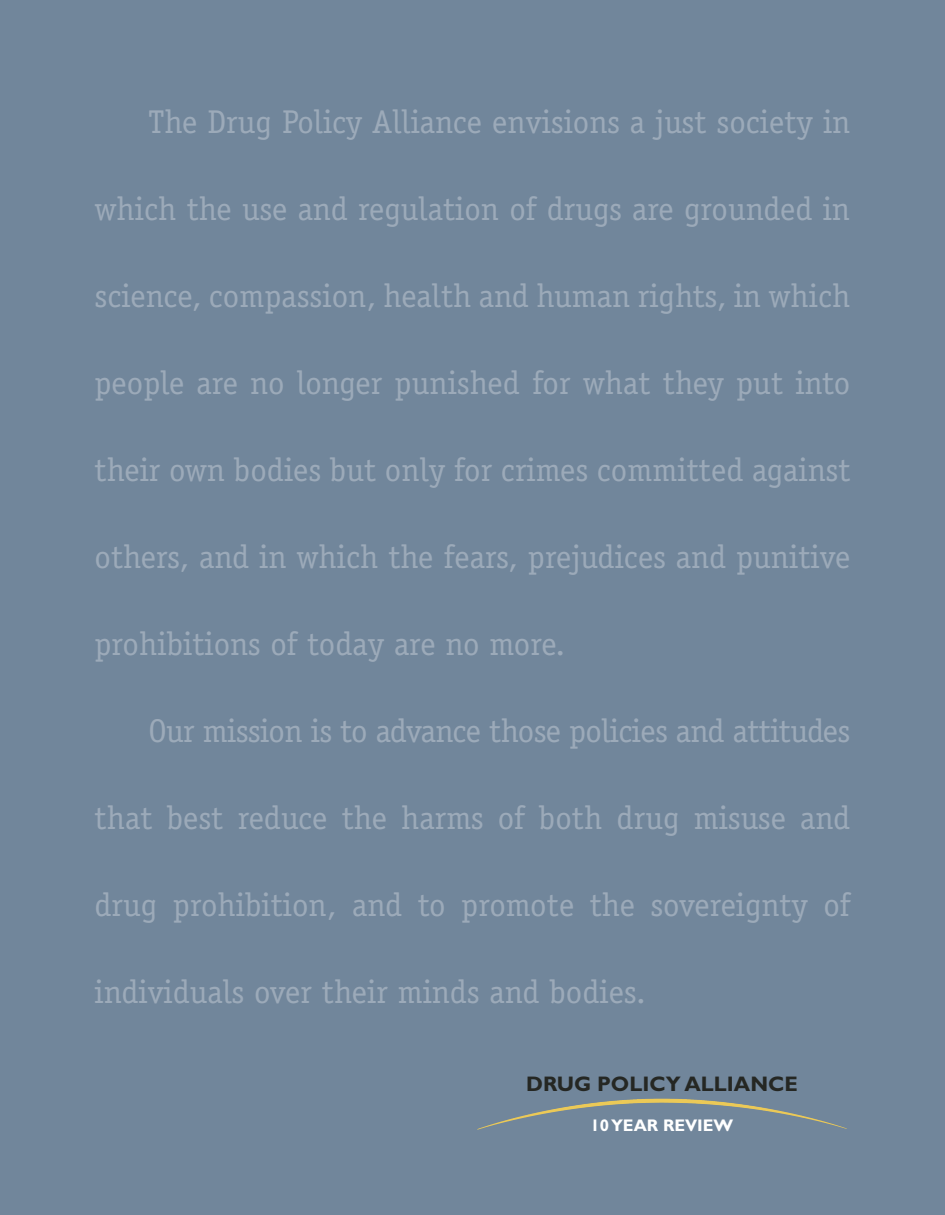
<style>
.page{position:relative;width:945px;height:1215px;background:#71869b}
.page>*{position:absolute;margin:0;border:0;box-sizing:border-box;transform-origin:0 0}
.t1{font:33px "Officina Serif";color:#9caab9}
.t2{font:33px "Officina Serif";letter-spacing:-.02em;color:#9caab9}
.t3{font:700 21.15px "Gill Sans";color:#252723}
.t4{font:700 16.95px "Gill Sans";color:#fff}
</style>
<div class="page">
<img style="left:656px;top:1098px;width:96px;height:8px">
<p class="t1" style="left:148px;top:102px;width:704px">The Drug Policy Alliance envisions a just society in</p>
<p class="t1" style="left:94px;top:189px;width:757px">which the use and regulation of drugs are grounded in</p>
<p class="t1" style="left:94px;top:276px;width:758px">science, compassion, health and human rights, in which</p>
<p class="t1" style="left:94px;top:363px;width:757px">people are no longer punished for what they put into</p>
<p class="t1" style="left:94px;top:450px;width:758px">their own bodies but only for crimes committed against</p>
<p class="t1" style="left:94px;top:537px;width:757px">others, and in which the fears, prejudices and punitive</p>
<p class="t1" style="left:94px;top:624px;width:472px">prohibitions of today are no more.</p>
<p class="t2" style="left:148px;top:711px;width:703px">Our mission is to advance those policies and attitudes</p>
<p class="t1" style="left:94px;top:798px;width:757px">that best reduce the harms of both drug misuse and</p>
<p class="t1" style="left:94px;top:885px;width:757px">drug prohibition, and to promote the sovereignty of</p>
<p class="t1" style="left:95px;top:972px;width:553px">individuals over their minds and bodies.</p>
<p class="t3" style="left:526px;top:1072px;width:273px">DRUG POLICY ALLIANCE</p>
<p class="t4" style="left:591px;top:1115px;width:144px">10 YEAR REVIEW</p>
</div>
